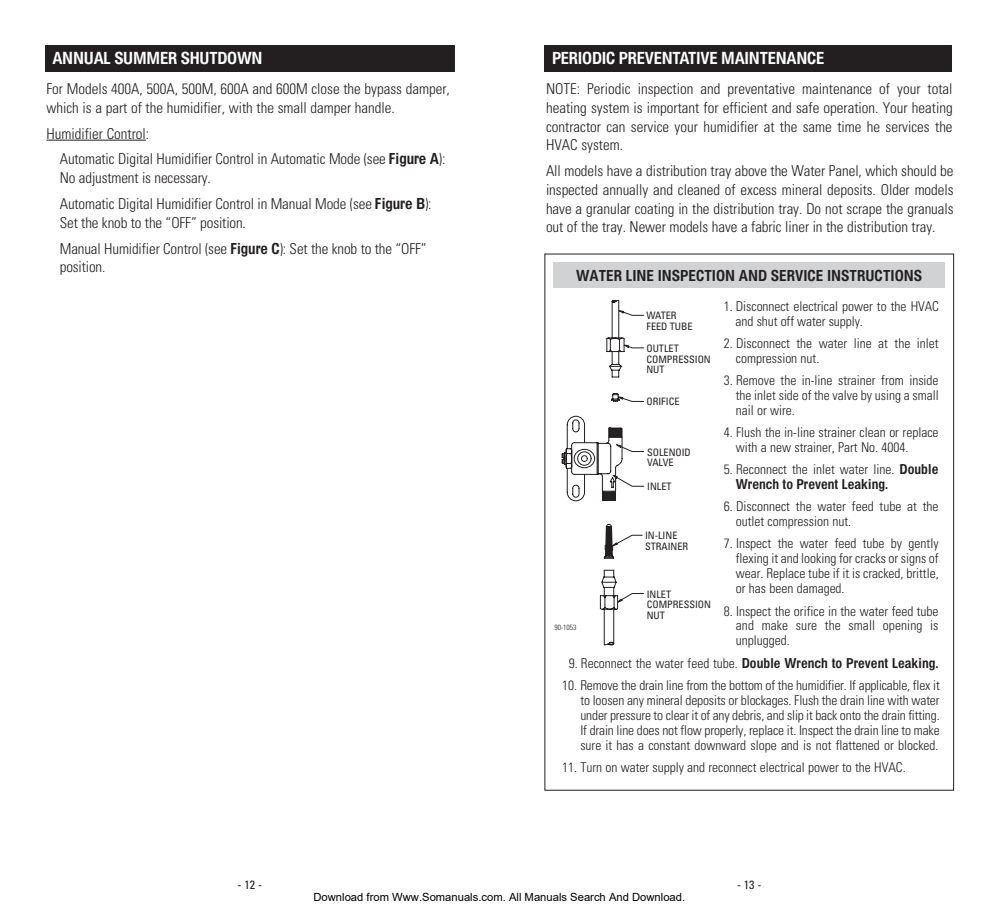
<style>
.page{position:relative;width:999px;height:918px;background:#fff}
.page>*{position:absolute;margin:0;border:0;box-sizing:border-box;transform-origin:0 0}
.t1{font:16.5px "Helvetica LTMM 401 600";letter-spacing:-.015em;color:#fff}
.t2{font:16.5px "Helvetica LTMM 401 867";color:#fff}
.t3{font:300 condensed 15px/18.8px "Univers";letter-spacing:-.005em;color:#231f20}
.t4{font:15px "Helvetica LTMM 401 600";color:#231f20}
.t5{font:300 condensed 13.5px/15px "Univers";color:#231f20}
.t6{font:13.5px "Helvetica LTMM 401 800";color:#231f20}
.t7{font:condensed 12px "Univers";color:#231f20}
.t8{font:11.25px "Arial";color:#000}
.t9{font:condensed 10.2px/10.6px "Univers";color:#231f20}
.t10{font:300 condensed 7.5px "Univers";color:#231f20}
.s1{font-family:"Helvetica LTMM 401 667"}
.s2{font-family:"Helvetica LTMM 401 401"}
.s3{font-family:"Helvetica LTMM 401 734"}
.s4{font-family:"Helvetica LTMM 401 933"}
.s5{font-family:"Helvetica LTMM 401 600"}
.s6{font-family:"Helvetica LTMM 401 534"}
.s7{font-family:"Helvetica LTMM 401 1000"}
.s8{font-family:"Helvetica LTMM 401 867"}
.s9{font-family:"Helvetica LTMM 401 401";font-weight:400;font-stretch:normal}
.s10{font-family:"Helvetica LTMM 401 800";font-weight:400;font-stretch:normal}
.s11{font-family:"Helvetica LTMM 401 667";font-weight:400;font-stretch:normal}
.s12{font-family:"Helvetica LTMM 401 867";font-weight:400;font-stretch:normal}
.s13{font-family:"Helvetica LTMM 401 600";font-weight:400;font-stretch:normal}
.s14{font-family:"Helvetica LTMM 401 734";font-weight:400;font-stretch:normal}
.s15{font-family:"Helvetica LTMM 467 334"}
.s16{font-family:"Helvetica LTMM 401 201"}
.s17{font-family:"Helvetica LTMM 401 1000";font-weight:400;font-stretch:normal}
.s18{font-family:"Helvetica LTMM 467 334";font-weight:400;font-stretch:normal}
.s19{font-family:"Helvetica LTMM 401 201";font-weight:400;font-stretch:normal}
</style>
<div class="page">
<div style="left:554px;top:262px;width:391px;height:26px;background:#d1d2d4"></div>
<hr style="left:46px;top:140px;width:100px;height:1px;background:#231f20">
<div style="left:544px;top:45px;width:408px;height:27px;background:#231f20"></div>
<div style="left:45px;top:45px;width:409px;height:27px;background:#231f20"></div>
<svg style="left:562px;top:300px;width:82px;height:345px"></svg>
<p class="t2" style="left:52px;top:48px;width:212px">ANN<span class="s1">U</span>A<span class="s2">L</span> <span class="s3">S</span><span class="s1">U</span><span class="s4">MM</span><span class="s5">E</span><span class="s6">R</span> <span class="s3">S</span><span class="s1">HU</span><span class="s6">T</span><span class="s3">D</span><span class="s1">O</span><span class="s7">W</span>N</p>
<p class="t1" style="left:552px;top:48px;width:274px"><span class="s1">P</span>E<span class="s6">R</span>I<span class="s1">O</span><span class="s3">D</span>IC <span class="s1">P</span><span class="s6">R</span>EVE<span class="s8">N</span><span class="s6">T</span><span class="s8">A</span><span class="s6">T</span>IVE <span class="s4">M</span><span class="s8">A</span>I<span class="s8">N</span><span class="s6">T</span>E<span class="s8">NAN</span>CE</p>
<p class="t3" style="left:46px;top:79px;width:405px">For Models 400A, 500A, 500M, 600A and 600M close the bypass damper, which is a part of the humidifier, with the small damper handle.</p>
<p class="t3" style="left:60px;top:120px;width:387px;line-height:25.8px;text-indent:-13px">Humidifier Control:<br>Automatic Digital Humidifier Control in Automatic Mode (see <span class="s9">F</span><span class="s10">i</span><span class="s11">gu</span><span class="s9">r</span><span class="s10">e</span> <span class="s12">A</span>):</p>
<p class="t3" style="left:60px;top:165px;width:373px;line-height:25.8px">No adjustment is necessary.<br>Automatic Digital Humidifier Control in Manual Mode (see <span class="s9">F</span><span class="s10">i</span><span class="s11">gu</span><span class="s9">r</span><span class="s10">e</span> <span class="s12">B</span>):</p>
<p class="t3" style="left:60px;top:209px;width:368px;line-height:25.8px">Set the knob to the “OFF” position.<br>Manual Humidifier Control (see <span class="s9">F</span><span class="s10">i</span><span class="s11">gu</span><span class="s9">r</span><span class="s10">e</span> <span class="s13">C</span>): Set the knob to the “OFF”</p>
<p class="t3" style="left:60px;top:257px;width:47px">position.</p>
<p class="t3" style="left:546px;top:79px;width:408px;text-align:justify">NOTE: Periodic inspection and preventative maintenance of your total heating system is important for efficient and safe operation. Your heating contractor can service your humidifier at the same time he services the HVAC system.</p>
<p class="t3" style="left:546px;top:161px;width:409px;text-align:justify">All models have a distribution tray above the Water Panel, which should be inspected annually and cleaned of excess mineral deposits. Older models have a granular coating in the distribution tray. Do not scrape the granuals out of the tray. Newer models have a fabric liner in the distribution tray.</p>
<p class="t4" style="left:576px;top:266px;width:347px"><span class="s7">W</span><span class="s8">A</span><span class="s6">T</span>E<span class="s6">R</span> <span class="s2">L</span>I<span class="s8">N</span>E I<span class="s8">N</span><span class="s3">S</span><span class="s1">P</span>EC<span class="s6">T</span>I<span class="s1">O</span><span class="s8">N AN</span><span class="s3">D S</span>E<span class="s6">R</span>VICE I<span class="s8">N</span><span class="s3">S</span><span class="s6">TR</span><span class="s1">U</span>C<span class="s6">T</span>I<span class="s1">O</span><span class="s8">N</span><span class="s3">S</span></p>
<p class="t5" style="left:736px;top:299px;width:205px;text-indent:-12px">1. Disconnect electrical power to the HVAC and shut off water supply.</p>
<p class="t5" style="left:736px;top:336px;width:204px;text-indent:-12px">2. Disconnect the water line at the inlet compression nut.</p>
<p class="t5" style="left:736px;top:373px;width:204px;text-align:justify;text-indent:-12px">3. Remove the in-line strainer from inside the inlet side of the valve by using a small nail or wire.</p>
<p class="t5" style="left:736px;top:425px;width:204px;text-indent:-12px">4. Flush the in-line strainer clean or replace with a new strainer, Part No. 4004.</p>
<p class="t5" style="left:724px;top:462px;width:216px">5. Reconnect the inlet water line. <span class="s14">D</span><span class="s11">oub</span><span class="s10">le</span></p>
<p class="t6" style="left:736px;top:476px;width:154px"><span class="s7">W</span><span class="s2">r</span>e<span class="s1">n</span>c<span class="s1">h</span> <span class="s15">t</span><span class="s1">o P</span><span class="s2">r</span>e<span class="s5">v</span>e<span class="s1">n</span><span class="s15">t</span> <span class="s2">L</span>eaki<span class="s1">ng</span><span class="s16">.</span></p>
<p class="t5" style="left:736px;top:499px;width:204px;text-indent:-12px">6. Disconnect the water feed tube at the outlet compression nut.</p>
<p class="t5" style="left:736px;top:536px;width:204px;text-align:justify;text-indent:-12px">7. Inspect the water feed tube by gently flexing it and looking for cracks or signs of wear. Replace tube if it is cracked, brittle, or has been damaged.</p>
<p class="t5" style="left:736px;top:603px;width:204px;text-align:justify;text-indent:-12px">8. Inspect the orifice in the water feed tube and make sure the small opening is unplugged.</p>
<p class="t5" style="left:569px;top:655px;width:371px">9. Reconnect the water feed tube. <span class="s14">D</span><span class="s11">oub</span><span class="s10">le</span> <span class="s17">W</span><span class="s9">r</span><span class="s10">e</span><span class="s11">n</span><span class="s10">c</span><span class="s11">h</span> <span class="s18">t</span><span class="s11">o P</span><span class="s9">r</span><span class="s10">e</span><span class="s13">v</span><span class="s10">e</span><span class="s11">n</span><span class="s18">t</span> <span class="s9">L</span><span class="s10">eaki</span><span class="s11">ng</span><span class="s19">.</span></p>
<p class="t5" style="left:580px;top:677px;width:361px;text-align:justify;text-indent:-18px">10. Remove the drain line from the bottom of the humidifier. If applicable, flex it to loosen any mineral deposits or blockages. Flush the drain line with water under pressure to clear it of any debris, and slip it back onto the drain fitting.<br>If drain line does not flow properly, replace it. Inspect the drain line to make sure it has a constant downward slope and is not flattened or blocked.</p>
<p class="t5" style="left:562px;top:759px;width:345px">11. Turn on water supply and reconnect electrical power to the HVAC.</p>
<p class="t9" style="left:646px;top:310px;width:48px">WATER<br>FEED TUBE</p>
<p class="t9" style="left:646px;top:343px;width:66px">OUTLET<br>COMPRESSION<br>NUT</p>
<p class="t9" style="left:646px;top:396px;width:35px">ORIFICE</p>
<p class="t9" style="left:647px;top:446px;width:45px">SOLENOID<br>VALVE</p>
<p class="t9" style="left:647px;top:481px;width:26px">INLET</p>
<p class="t9" style="left:645px;top:530px;width:45px">IN-LINE<br>STRAINER</p>
<p class="t9" style="left:647px;top:588px;width:66px">INLET<br>COMPRESSION<br>NUT</p>
<p class="t10" style="left:555px;top:623px;width:24px">90-1053</p>
<p class="t7" style="left:238px;top:877px;width:26px">- 12 -</p>
<p class="t7" style="left:737px;top:877px;width:26px">- 13 -</p>
<p class="t8" style="left:313px;top:890px;width:373px">Download from Www.Somanuals.com. All Manuals Search And Download.</p>
</div>
